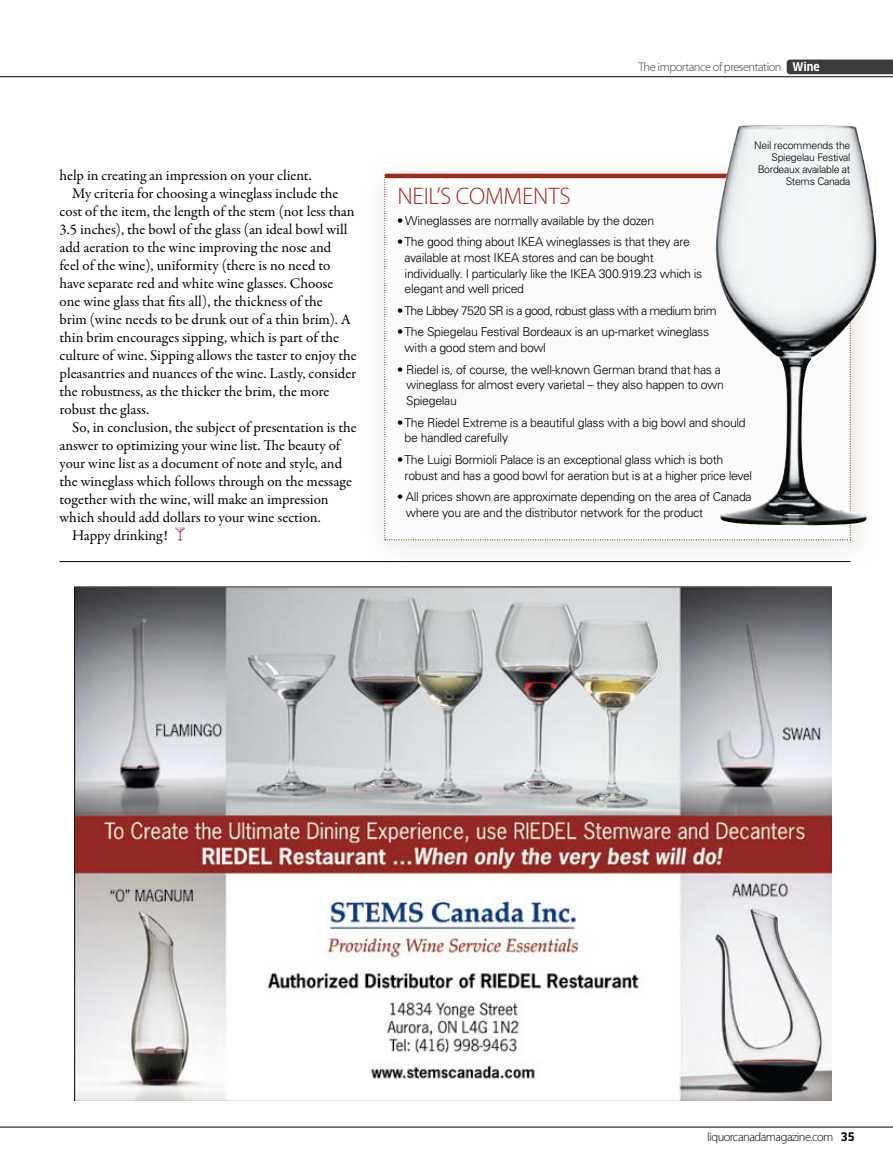
<style>
.page{position:relative;width:893px;height:1174px;background:#fff}
.page>*{position:absolute;margin:0;border:0;box-sizing:border-box;transform-origin:0 0}
.t1{font:300 24px "Myriad Pro";letter-spacing:-.005em;color:#9d2a21}
.t2{font:15px "Garamond Premr Pro";color:#000}
.t3{font:300 12.45px "Myriad Pro";letter-spacing:-.04em;color:#3d3c3d}
.t4{font:300 12.45px "Myriad Pro";letter-spacing:-.04em;color:#000}
.t5{font:300 12.3px/15.8px "Univers";letter-spacing:-.025em;color:#000}
.t6{font:300 12.3px "Univers";letter-spacing:-.05em;color:#000}
.t7{font:300 10.5px/12px "Univers";letter-spacing:-.025em;color:#000;text-align:right}
.s1{font-family:"Clan Narrow";font-weight:700;font-size:11.55px;color:#fff}
.s2{font-family:"Clan Narrow";font-weight:700;font-size:11.55px}
</style>
<div class="page">
<hr style="left:60px;top:561px;width:790px;height:1px;background:#000">
<svg style="left:787px;top:60px;width:106px;height:14px"></svg>
<hr style="left:0;top:76px;width:893px;height:1px;background:#000">
<hr style="left:0;top:1126px;width:893px;height:1px;background:#000">
<div style="left:364px;top:154px;width:522px;height:423px;background:#cabdaa;opacity:.45"></div>
<svg style="left:384px;top:175px;width:467px;height:365px"></svg>
<hr style="left:385px;top:174px;width:465px;height:4px;background:#9d2a21">
<img style="left:75px;top:586px;width:756px;height:514px">
<img style="left:715px;top:125px;width:161px;height:400px">
<p class="t2" style="left:60px;top:166px;width:254px">help in creating an impression on your client.</p>
<p class="t2" style="left:72px;top:184px;width:267px">My criteria for choosing a wineglass include the</p>
<p class="t2" style="left:60px;top:202px;width:297px">cost of the item, the length of the stem (not less than</p>
<p class="t2" style="left:60px;top:220px;width:289px">3.5 inches), the bowl of the glass (an ideal bowl will</p>
<p class="t2" style="left:60px;top:238px;width:273px">add aeration to the wine improving the nose and</p>
<p class="t2" style="left:60px;top:256px;width:272px">feel of the wine), uniformity (there is no need to</p>
<p class="t2" style="left:60px;top:274px;width:275px">have separate red and white wine glasses. Choose</p>
<p class="t2" style="left:60px;top:292px;width:265px">one wine glass that fits all), the thickness of the</p>
<p class="t2" style="left:60px;top:310px;width:293px">brim (wine needs to be drunk out of a thin brim). A</p>
<p class="t2" style="left:60px;top:328px;width:281px">thin brim encourages sipping, which is part of the</p>
<p class="t2" style="left:60px;top:346px;width:299px">culture of wine. Sipping allows the taster to enjoy the</p>
<p class="t2" style="left:60px;top:364px;width:298px">pleasantries and nuances of the wine. Lastly, consider</p>
<p class="t2" style="left:60px;top:382px;width:271px">the robustness, as the thicker the brim, the more</p>
<p class="t2" style="left:60px;top:400px;width:91px">robust the glass.</p>
<p class="t2" style="left:72px;top:418px;width:286px">So, in conclusion, the subject of presentation is the</p>
<p class="t2" style="left:60px;top:436px;width:282px">answer to optimizing your wine list. The beauty of</p>
<p class="t2" style="left:60px;top:454px;width:284px">your wine list as a document of note and style, and</p>
<p class="t2" style="left:60px;top:472px;width:294px">the wineglass which follows through on the message</p>
<p class="t2" style="left:60px;top:490px;width:271px">together with the wine, will make an impression</p>
<p class="t2" style="left:60px;top:508px;width:263px">which should add dollars to your wine section.</p>
<p class="t2" style="left:72px;top:526px;width:97px">Happy drinking!</p>
<p class="t3" style="left:638px;top:60px;width:183px">The importance of presentation <span class="s1">Wine</span></p>
<h1 class="t1" style="left:397px;top:183px;width:175px">N eil’s comments</h1>
<p class="t7" style="left:754px;top:139px;width:98px">Neil recommends the<br>Spiegelau Festival<br>Bordeaux available at<br>Stems Canada</p>
<p class="t5" style="left:397px;top:212px;width:258px">• Wineglasses are normally available by the dozen</p>
<p class="t5" style="left:405px;top:234px;width:299px;text-indent:-7px">• The good thing about IKEA wineglasses is that they are available at most IKEA stores and can be bought individually. I particularly like the IKEA 300.919.23 which is elegant and well priced</p>
<p class="t6" style="left:397px;top:303px;width:321px">• The Libbey 7520 SR is a good, robust glass with a medium brim</p>
<p class="t5" style="left:405px;top:324px;width:306px;text-indent:-7px">• The Spiegelau Festival Bordeaux is an up-market wineglass with a good stem and bowl</p>
<p class="t5" style="left:406px;top:361px;width:319px;text-indent:-9px">• Riedel is, of course, the well-known German brand that has a wineglass for almost every varietal – they also happen to own<br>Spiegelau</p>
<p class="t5" style="left:405px;top:414px;width:343px;text-indent:-7px">• The Riedel Extreme is a beautiful glass with a big bowl and should be handled carefully</p>
<p class="t5" style="left:405px;top:451px;width:349px;text-indent:-7px">• The Luigi Bormioli Palace is an exceptional glass which is both robust and has a good bowl for aeration but is at a higher price level</p>
<p class="t5" style="left:406px;top:489px;width:347px;text-indent:-9px">• All prices shown are approximate depending on the area of Canada where you are and the distributor network for the product</p>
<p class="t4" style="left:707px;top:1130px;width:149px">liquorcanadamagazine.com <span class="s2">35</span></p>
</div>
